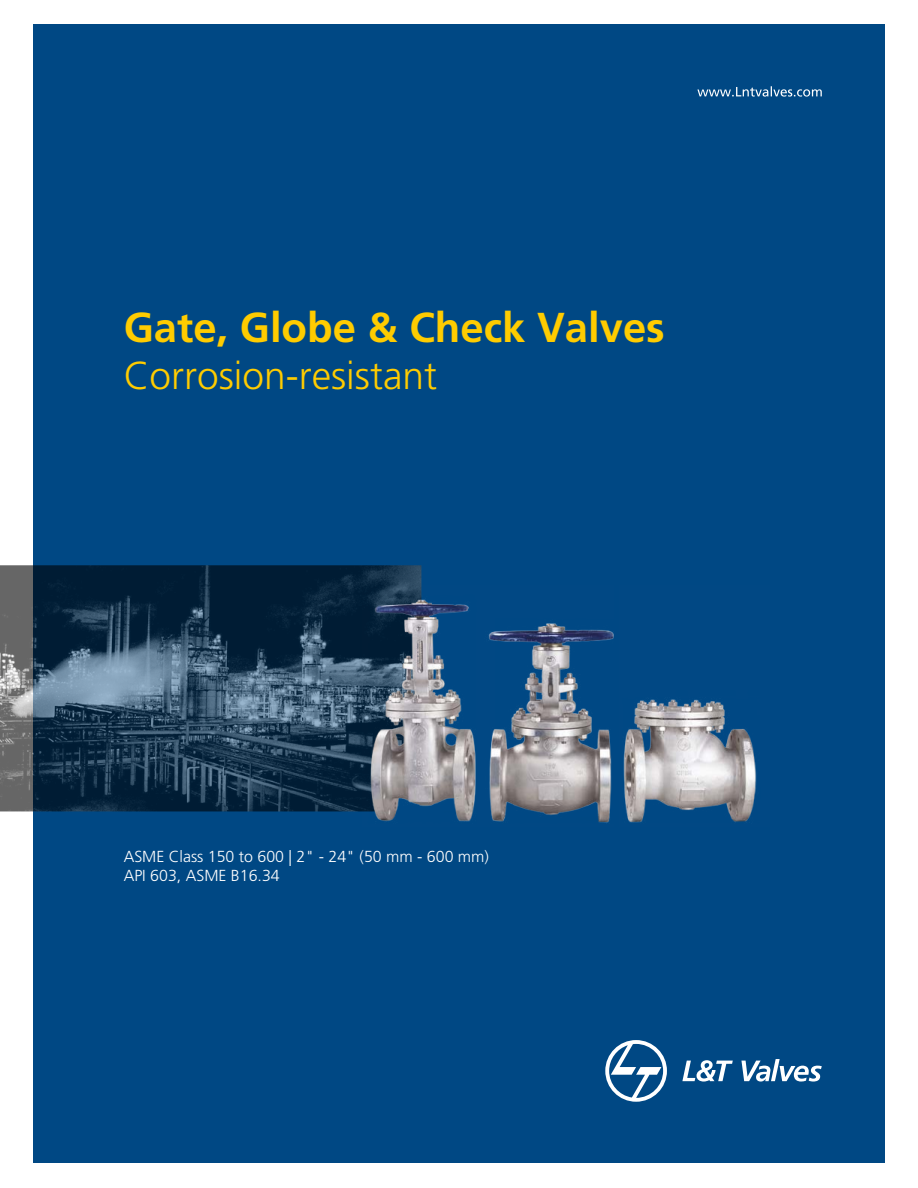
<style>
.page{position:relative;width:918px;height:1188px;background:#fff}
.page>*{position:absolute;margin:0;border:0;box-sizing:border-box;transform-origin:0 0}
.t1{font:700 41.85px "Frutiger LT Pro";color:#fc0}
.t2{font:300 38.85px "Frutiger LT Pro";color:#fc0}
.t3{font:300 15.9px/19.2px "Frutiger LT Pro";color:#fff}
</style>
<div class="page">
<div style="left:33px;top:25px;width:852px;height:1138px;background:#004884"></div>
<svg style="left:605px;top:1040px;width:62px;height:62px"></svg>
<svg style="left:682px;top:1059px;width:140px;height:23px"></svg>
<svg style="left:697px;top:86px;width:125px;height:11px"></svg>
<img style="left:0;top:565px;width:421px;height:246px">
<img style="left:363px;top:586px;width:113px;height:236px">
<img style="left:488px;top:623px;width:126px;height:200px">
<img style="left:623px;top:699px;width:134px;height:124px">
<h1 class="t1" style="left:124px;top:303px;width:543px">Gate, Globe &amp; Check Valves</h1>
<h2 class="t2" style="left:124px;top:353px;width:315px">Corrosion-resistant</h2>
<p class="t3" style="left:124px;top:847px;width:367px">ASME Class 150 to 600 | 2" - 24" (50 mm - 600 mm)<br>API 603, ASME B16.34</p>
</div>
